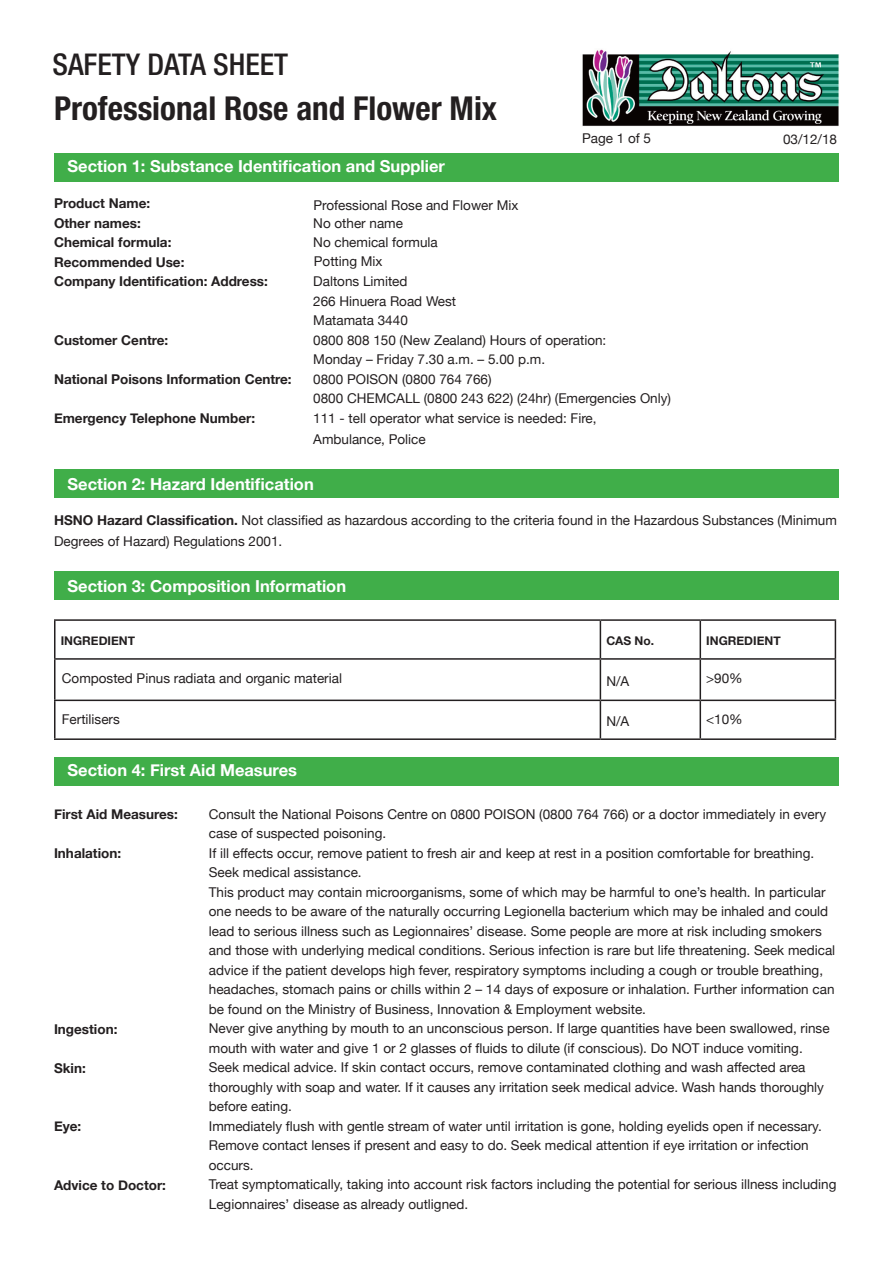
<style>
.page{position:relative;width:893px;height:1263px;background:#fff}
.page>*{position:absolute;margin:0;border:0;box-sizing:border-box;transform-origin:0 0}
.t1{font:700 condensed 33px "Helvetica Neue LT Pro";color:#231f20}
.t2{font:500 condensed 30px "Helvetica Neue LT Pro";color:#231f20}
.t3{font:700 16.5px "Helvetica Neue";color:#fff}
.t4{font:13.5px/19.5px "Helvetica Neue";color:#231f20}
.t5{font:700 13.5px/19.5px "Helvetica Neue";color:#231f20}
.t6{font:700 12px "Helvetica Neue";color:#231f20}
.s1{font-weight:700}
</style>
<div class="page">
<img style="left:582px;top:49px;width:257px;height:77px">
<div style="left:54px;top:154px;width:785px;height:28px;background:#40ae49"></div>
<div style="left:54px;top:469px;width:785px;height:29px;background:#40ae49"></div>
<div style="left:54px;top:757px;width:785px;height:29px;background:#40ae49"></div>
<div style="left:54px;top:571px;width:785px;height:29px;background:#40ae49"></div>
<hr style="left:54px;top:619px;width:546px;height:2px;background:#231f20">
<hr style="left:54px;top:621px;width:2px;height:37px;background:#231f20">
<hr style="left:600px;top:619px;width:100px;height:2px;background:#231f20">
<hr style="left:600px;top:621px;width:1px;height:37px;background:#231f20">
<hr style="left:700px;top:619px;width:136px;height:2px;background:#231f20">
<hr style="left:700px;top:621px;width:1px;height:37px;background:#231f20">
<hr style="left:835px;top:621px;width:1px;height:37px;background:#231f20">
<hr style="left:54px;top:658px;width:546px;height:2px;background:#231f20">
<hr style="left:54px;top:660px;width:2px;height:40px;background:#231f20">
<hr style="left:600px;top:658px;width:100px;height:2px;background:#231f20">
<hr style="left:600px;top:660px;width:1px;height:40px;background:#231f20">
<hr style="left:700px;top:658px;width:136px;height:2px;background:#231f20">
<hr style="left:700px;top:660px;width:1px;height:40px;background:#231f20">
<hr style="left:835px;top:660px;width:1px;height:40px;background:#231f20">
<hr style="left:54px;top:700px;width:546px;height:1px;background:#231f20">
<hr style="left:54px;top:701px;width:2px;height:37px;background:#231f20">
<hr style="left:600px;top:700px;width:100px;height:1px;background:#231f20">
<hr style="left:600px;top:701px;width:1px;height:37px;background:#231f20">
<hr style="left:700px;top:700px;width:136px;height:1px;background:#231f20">
<hr style="left:700px;top:701px;width:1px;height:37px;background:#231f20">
<hr style="left:835px;top:701px;width:1px;height:37px;background:#231f20">
<hr style="left:54px;top:738px;width:546px;height:2px;background:#231f20">
<hr style="left:600px;top:738px;width:100px;height:2px;background:#231f20">
<hr style="left:700px;top:738px;width:136px;height:2px;background:#231f20">
<h2 class="t2" style="left:52px;top:47px;width:237px">SAFETY DATA SHEET</h2>
<h1 class="t1" style="left:54px;top:88px;width:445px">Professional Rose and Flower Mix</h1>
<p class="t4" style="left:582px;top:128px;width:71px">Page 1 of 5</p>
<p class="t3" style="left:68px;top:156px;width:379px">Section 1: Substance Identification and Supplier</p>
<p class="t5" style="left:54px;top:194px;width:215px">Product Name:<br>Other names:<br>Chemical formula:<br>Recommended Use:<br>Company Identification: Address:</p>
<p class="t4" style="left:313px;top:196px;width:207px;line-height:18px">Professional Rose and Flower Mix<br>No other name</p>
<p class="t4" style="left:313px;top:232px;width:126px">No chemical formula</p>
<p class="t4" style="left:313px;top:271px;width:359px">Daltons Limited<br>266 Hinuera Road West<br>Matamata 3440<br>0800 808 150 (New Zealand) Hours of operation:<br>Monday – Friday 7.30 a.m. – 5.00 p.m.<br>0800 POISON (0800 764 766)<br>0800 CHEMCALL (0800 243 622) (24hr) (Emergencies Only)<br>111 - tell operator what service is needed: Fire,</p>
<p class="t4" style="left:313px;top:429px;width:114px">Ambulance, Police</p>
<p class="t4" style="left:314px;top:251px;width:70px">Potting Mix</p>
<p class="t5" style="left:54px;top:330px;width:116px">Customer Centre:</p>
<p class="t5" style="left:54px;top:369px;width:239px">National Poisons Information Centre:</p>
<p class="t5" style="left:54px;top:408px;width:203px">Emergency Telephone Number:</p>
<p class="t4" style="left:783px;top:129px;width:56px">03/12/18</p>
<p class="t3" style="left:68px;top:473px;width:248px">Section 2: Hazard Identification</p>
<p class="t4" style="left:54px;top:509px;width:784px;line-height:21.6px"><span class="s1">HSNO Hazard Classification.</span> Not classified as hazardous according to the criteria found in the Hazardous Substances (Minimum<br>Degrees of Hazard) Regulations 2001.</p>
<p class="t3" style="left:68px;top:575px;width:280px">Section 3: Composition Information</p>
<p class="t6" style="left:61px;top:634px;width:76px">INGREDIENT</p>
<p class="t6" style="left:606px;top:634px;width:49px">CAS No.</p>
<p class="t6" style="left:706px;top:634px;width:76px">INGREDIENT</p>
<p class="t4" style="left:606px;top:671px;width:24px">N/A</p>
<p class="t4" style="left:606px;top:711px;width:24px">N/A</p>
<p class="t4" style="left:706px;top:668px;width:38px">&gt;90%</p>
<p class="t4" style="left:62px;top:669px;width:282px">Composted Pinus radiata and organic material</p>
<p class="t4" style="left:62px;top:709px;width:59px">Fertilisers</p>
<p class="t4" style="left:706px;top:709px;width:38px">&lt;10%</p>
<p class="t3" style="left:68px;top:760px;width:231px">Section 4: First Aid Measures</p>
<p class="t5" style="left:54px;top:804px;width:125px">First Aid Measures:</p>
<p class="t5" style="left:54px;top:843px;width:69px">Inhalation:</p>
<p class="t4" style="left:209px;top:804px;width:629px">Consult the National Poisons Centre on 0800 POISON (0800 764 766) or a doctor immediately in every case of suspected poisoning.<br>If ill effects occur, remove patient to fresh air and keep at rest in a position comfortable for breathing.<br>Seek medical assistance.<br>This product may contain microorganisms, some of which may be harmful to one’s health. In particular one needs to be aware of the naturally occurring Legionella bacterium which may be inhaled and could lead to serious illness such as Legionnaires’ disease. Some people are more at risk including smokers and those with underlying medical conditions. Serious infection is rare but life threatening. Seek medical advice if the patient develops high fever, respiratory symptoms including a cough or trouble breathing, headaches, stomach pains or chills within 2 – 14 days of exposure or inhalation. Further information can be found on the Ministry of Business, Innovation &amp; Employment website.<br>Never give anything by mouth to an unconscious person. If large quantities have been swallowed, rinse mouth with water and give 1 or 2 glasses of fluids to dilute (if conscious). Do NOT induce vomiting.<br>Seek medical advice. If skin contact occurs, remove contaminated clothing and wash affected area thoroughly with soap and water. If it causes any irritation seek medical advice. Wash hands thoroughly before eating.<br>Immediately flush with gentle stream of water until irritation is gone, holding eyelids open if necessary.<br>Remove contact lenses if present and easy to do. Seek medical attention if eye irritation or infection occurs.<br>Treat symptomatically, taking into account risk factors including the potential for serious illness including Legionnaires’ disease as already outligned.</p>
<p class="t5" style="left:54px;top:1019px;width:65px">Ingestion:</p>
<p class="t5" style="left:54px;top:1058px;width:33px">Skin:</p>
<p class="t5" style="left:54px;top:1116px;width:29px">Eye:</p>
<p class="t5" style="left:54px;top:1174px;width:114px">Advice to Doctor:</p>
</div>
